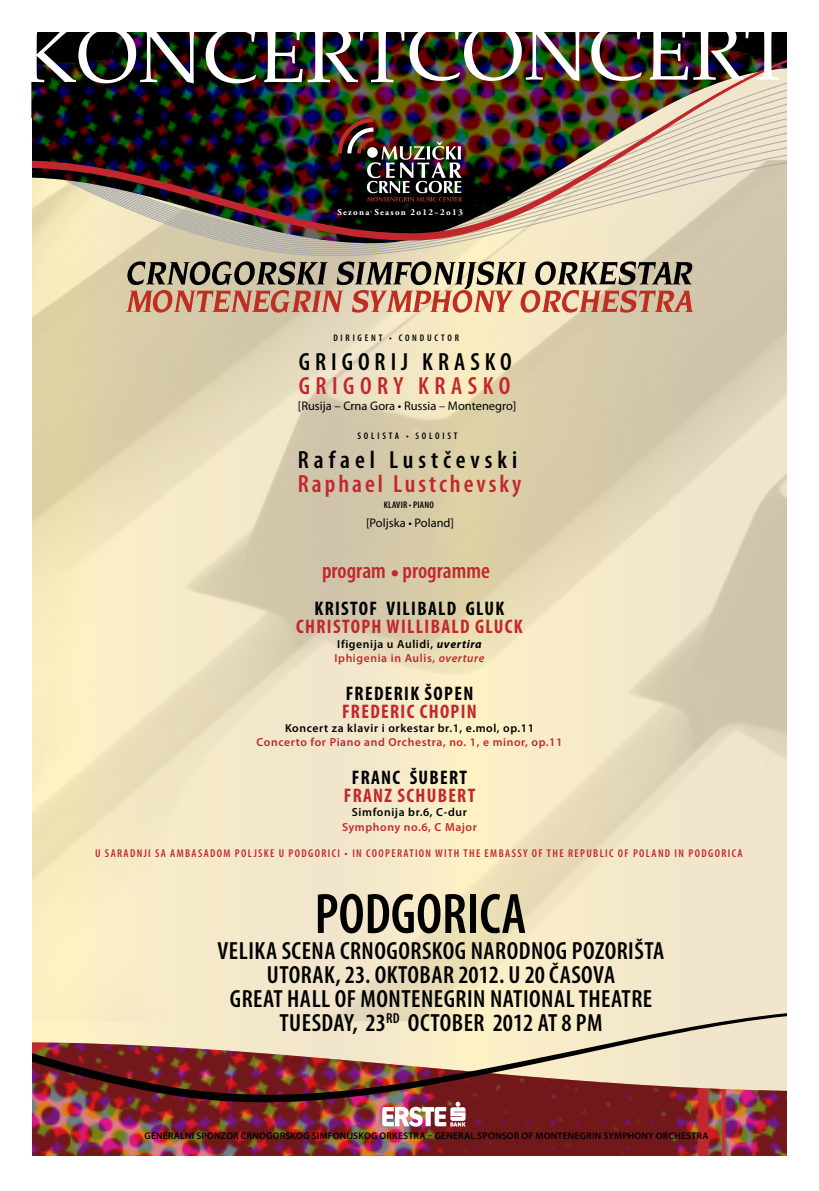
<style>
.page{position:relative;width:819px;height:1191px;background:#fff}
.page>*{position:absolute;margin:0;border:0;box-sizing:border-box;transform-origin:0 0}
.t1{font:78.05px "Palatino Linotype";color:#fff}
.t2{font:600 condensed 57.4px "Myriad Pro";color:#000}
.t3{font:600 condensed 24.94px "Myriad Pro";letter-spacing:.02em;color:#000}
.t4{font:600 condensed 24.94px "Myriad Pro";letter-spacing:.2em;color:#000}
.t5{font:600 condensed 24.94px "Myriad Pro";color:#000}
.t6{font:600 condensed 24.94px "Myriad Pro";letter-spacing:.12em;color:#c1272d}
.t7{font:600 condensed 24.94px "Myriad Pro";letter-spacing:.22em;color:#c1272d}
.t8{font:600 condensed 22.4px "Myriad Pro";color:#c1272d}
.t9{font:700 condensed 19.69px "Myriad Pro";letter-spacing:.07em;color:#c1272d}
.t10{font:700 condensed 19.69px "Myriad Pro";letter-spacing:.07em;color:#000}
.t11{font:12.42px "Myriad Pro";color:#000}
.t12{font:600 11.72px/14.2px "Myriad Pro";letter-spacing:.05em;color:#000}
.t13{font:600 11.72px "Myriad Pro";letter-spacing:.05em;color:#c1272d}
.t14{font:600 condensed 11.38px "Myriad Pro";letter-spacing:.12em;color:#c1272d}
.t15{font:600 9.62px "Myriad Pro";letter-spacing:.02em;color:#000}
.t16{font:600 condensed 9.62px "Myriad Pro";letter-spacing:.29em;color:#000}
.t17{font:600 condensed 9.62px "Myriad Pro";letter-spacing:.02em;color:#000}
.t18{font:700 9.01px "Adobe Garamond Pro";letter-spacing:.14em;color:#fff}
.s1{font-weight:700;font-style:italic}
.s2{color:#c1272d}
.s3{font-style:italic;color:#c1272d}
.s4{font-weight:400;font-stretch:normal}
</style>
<div class="page">
<svg style="left:31px;top:44px;width:756px;height:207px;background:#dbd1b4"></svg>
<img style="left:32px;top:32px;width:755px;height:211px">
<img style="left:32px;top:1116px;width:755px;height:40px">
<svg style="left:126px;top:261px;width:567px;height:52px;background:#b19179"></svg>
<svg style="left:382px;top:1116px;width:84px;height:10px"></svg>
<img style="left:32px;top:40px;width:755px;height:201px">
<svg style="left:32px;top:893px;width:755px;height:223px;background:#d6bba2"></svg>
<div style="left:0;top:118px;width:32px;height:1065px;background:#fff"></div>
<h1 class="t1" style="left:407px;top:-2px;width:386px">CONCERT</h1>
<h1 class="t1" style="left:20px;top:0;width:388px">KONCERT</h1>
<p class="t18" style="left:337px;top:207px;width:127px">Sezona <sup>•</sup> Season 2o12−2o13</p>
<p class="t16" style="left:333px;top:332px;width:127px">DIRIGENT • CONDUCTOR</p>
<h3 class="t4" style="left:299px;top:346px;width:214px">GRIGORIJ KRASKO</h3>
<h3 class="t7" style="left:299px;top:370px;width:213px">GRIGORY KRASKO</h3>
<p class="t11" style="left:298px;top:398px;width:220px">[Rusija – Crna Gora • Russia – Montenegro]</p>
<p class="t16" style="left:357px;top:430px;width:101px">SOLISTA • SOLOIST</p>
<h3 class="t4" style="left:298px;top:444px;width:221px">RAFAEL LUSTČEVSKI</h3>
<h3 class="t6" style="left:298px;top:468px;width:225px">RAPHAEL LUSTCHEVSKY</h3>
<p class="t17" style="left:384px;top:498px;width:51px">KLAVIR • PIANO</p>
<p class="t11" style="left:366px;top:515px;width:90px">[Poljska • Poland]</p>
<h3 class="t8" style="left:322px;top:556px;width:169px">PROGRAM <sub>•</sub> PROGRAMME</h3>
<h3 class="t10" style="left:314px;top:596px;width:190px">KRISTOF VILIBALD GLUK</h3>
<h3 class="t9" style="left:296px;top:614px;width:219px">CHRISTOPH WILLIBALD GLUCK</h3>
<p class="t12" style="left:334px;top:636px;width:151px">Ifigenija u Aulidi, <span class="s1">uvertira<br></span><span class="s2">Iphigenia in Aulis,</span> <span class="s3">overture</span></p>
<h3 class="t10" style="left:345px;top:681px;width:129px">FREDERIK ŠOPEN</h3>
<h3 class="t9" style="left:342px;top:699px;width:136px">FREDERIC CHOPIN</h3>
<p class="t12" style="left:285px;top:720px;width:250px">Koncert za klavir i orkestar br.1, e.mol, op.11</p>
<p class="t13" style="left:256px;top:734px;width:307px">Concerto for Piano and Orchestra, no. 1, e minor, op.11</p>
<h3 class="t10" style="left:352px;top:765px;width:117px">FRANC ŠUBERT</h3>
<h3 class="t9" style="left:344px;top:783px;width:133px">FRANZ SCHUBERT</h3>
<p class="t12" style="left:352px;top:805px;width:116px">Simfonija br.6, C-dur</p>
<p class="t13" style="left:342px;top:819px;width:136px">Symphony no.6, C Major</p>
<p class="t14" style="left:95px;top:846px;width:649px">U SARADNJI SA AMBASADOM POLJSKE U PODGORICI <span class="s4">•</span> IN COOPERATION WITH THE EMBASSY OF THE REPUBLIC OF POLAND IN PODGORICA</p>
<h2 class="t2" style="left:314px;top:878px;width:213px">PODGORICA</h2>
<h3 class="t3" style="left:217px;top:935px;width:32px">VELIKA</h3>
<h3 class="t3" style="left:282px;top:935px;width:105px">SCENA CRNOGORSKOG</h3>
<h3 class="t3" style="left:470px;top:935px;width:26px">NAROD</h3>
<h3 class="t3" style="left:531px;top:935px;width:134px">NOG POZORI ŠTA</h3>
<h3 class="t3" style="left:267px;top:959px;width:350px">UTORAK, 23. OKTOBAR 2012. U 20 ČASOVA</h3>
<h3 class="t3" style="left:230px;top:983px;width:424px">GREAT HALL OF MONTENEGRI N NATIONAL TH EATRE</h3>
<h3 class="t5" style="left:279px;top:1007px;width:324px">TUESDAY, 23<sup>RD</sup> OCTOBER 2012 AT 8 PM</h3>
<p class="t15" style="left:144px;top:1129px;width:59px">Generalni spo</p>
<p class="t15" style="left:214px;top:1129px;width:495px">nzor CRNOGORSKOG SIMFONIJSKOG ORKESTRA – General Sponsor of MONTENEGRIN SYMPHONY ORCHESTRA</p>
</div>
